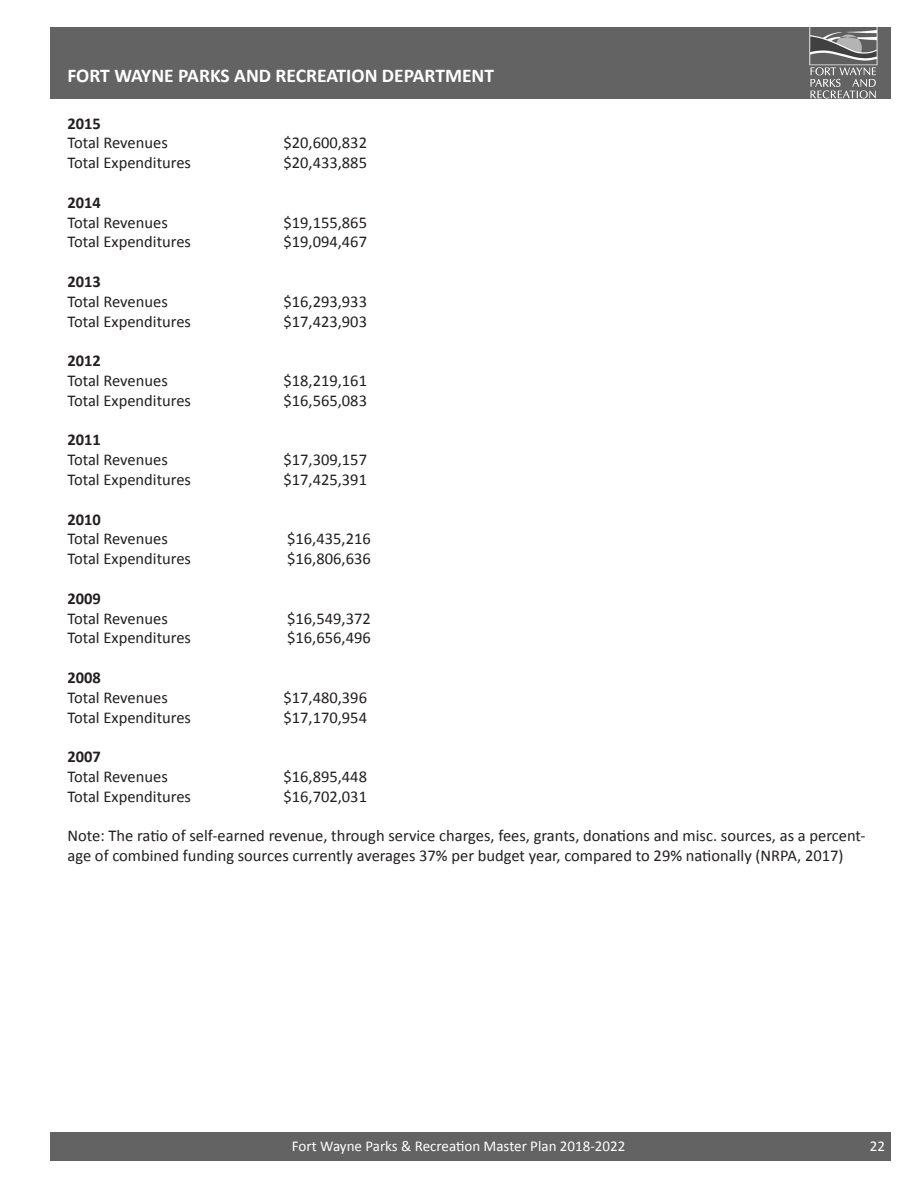
<style>
.page{position:relative;width:918px;height:1188px;background:#fff}
.page>*{position:absolute;margin:0;border:0;box-sizing:border-box;transform-origin:0 0}
.t1{font:700 19.5px "Calibri";color:#fff}
.t2{font:16.5px/19.8px "Calibri";color:#231f20}
.t3{font:15px "Calibri";color:#fff}
.s1{font-weight:700}
</style>
<div class="page">
<div style="left:51px;top:1133px;width:840px;height:28px;background:#636363"></div>
<div style="left:51px;top:27px;width:840px;height:71px;background:#636363"></div>
<p class="t1" style="left:68px;top:63px;width:428px">FORT WAYNE PARKS AND RECREATION DEPARTMENT</p>
<p class="t2" style="left:68px;top:113px;width:102px"><span class="s1">2015<br></span>Total Revenues</p>
<p class="t2" style="left:284px;top:133px;width:85px">$20,600,832</p>
<p class="t2" style="left:68px;top:153px;width:125px">Total Expenditures</p>
<p class="t2" style="left:284px;top:153px;width:85px">$20,433,885</p>
<p class="t2" style="left:68px;top:193px;width:102px"><span class="s1">2014<br></span>Total Revenues</p>
<p class="t2" style="left:284px;top:212px;width:85px">$19,155,865</p>
<p class="t2" style="left:68px;top:232px;width:125px">Total Expenditures</p>
<p class="t2" style="left:284px;top:232px;width:85px">$19,094,467</p>
<p class="t2" style="left:68px;top:272px;width:102px"><span class="s1">2013<br></span>Total Revenues</p>
<p class="t2" style="left:284px;top:292px;width:85px">$16,293,933</p>
<p class="t2" style="left:68px;top:311px;width:125px">Total Expenditures</p>
<p class="t2" style="left:284px;top:311px;width:85px">$17,423,903</p>
<p class="t2" style="left:68px;top:351px;width:102px"><span class="s1">2012<br></span>Total Revenues</p>
<p class="t2" style="left:284px;top:371px;width:85px">$18,219,161</p>
<p class="t2" style="left:68px;top:391px;width:125px">Total Expenditures</p>
<p class="t2" style="left:284px;top:391px;width:85px">$16,565,083</p>
<p class="t2" style="left:68px;top:430px;width:102px"><span class="s1">2011<br></span>Total Revenues</p>
<p class="t2" style="left:284px;top:450px;width:85px">$17,309,157</p>
<p class="t2" style="left:68px;top:470px;width:125px">Total Expenditures</p>
<p class="t2" style="left:284px;top:470px;width:85px">$17,425,391</p>
<p class="t2" style="left:68px;top:509px;width:102px"><span class="s1">2010<br></span>Total Revenues</p>
<p class="t2" style="left:287px;top:529px;width:85px">$16,435,216</p>
<p class="t2" style="left:68px;top:549px;width:125px">Total Expenditures</p>
<p class="t2" style="left:287px;top:549px;width:85px">$16,806,636</p>
<p class="t2" style="left:68px;top:589px;width:102px"><span class="s1">2009<br></span>Total Revenues</p>
<p class="t2" style="left:287px;top:608px;width:85px">$16,549,372</p>
<p class="t2" style="left:68px;top:628px;width:125px">Total Expenditures</p>
<p class="t2" style="left:287px;top:628px;width:85px">$16,656,496</p>
<p class="t2" style="left:68px;top:668px;width:102px"><span class="s1">2008<br></span>Total Revenues</p>
<p class="t2" style="left:284px;top:688px;width:85px">$17,480,396</p>
<p class="t2" style="left:68px;top:707px;width:125px">Total Expenditures</p>
<p class="t2" style="left:284px;top:707px;width:85px">$17,170,954</p>
<p class="t2" style="left:68px;top:747px;width:102px"><span class="s1">2007<br></span>Total Revenues</p>
<p class="t2" style="left:284px;top:767px;width:85px">$16,895,448</p>
<p class="t2" style="left:68px;top:787px;width:125px">Total Expenditures</p>
<p class="t2" style="left:284px;top:787px;width:85px">$16,702,031</p>
<p class="t2" style="left:68px;top:826px;width:800px">Note: The ratio of self-earned revenue, through service charges, fees, grants, donations and misc. sources, as a percent&shy;age of combined funding sources currently averages 37% per budget year, compared to 29% nationally (NRPA, 2017)</p>
<p class="t3" style="left:292px;top:1136px;width:335px">Fort Wayne Parks &amp; Recreation Master Plan 2018-2022</p>
<p class="t3" style="left:870px;top:1137px;width:17px">22</p>
</div>
